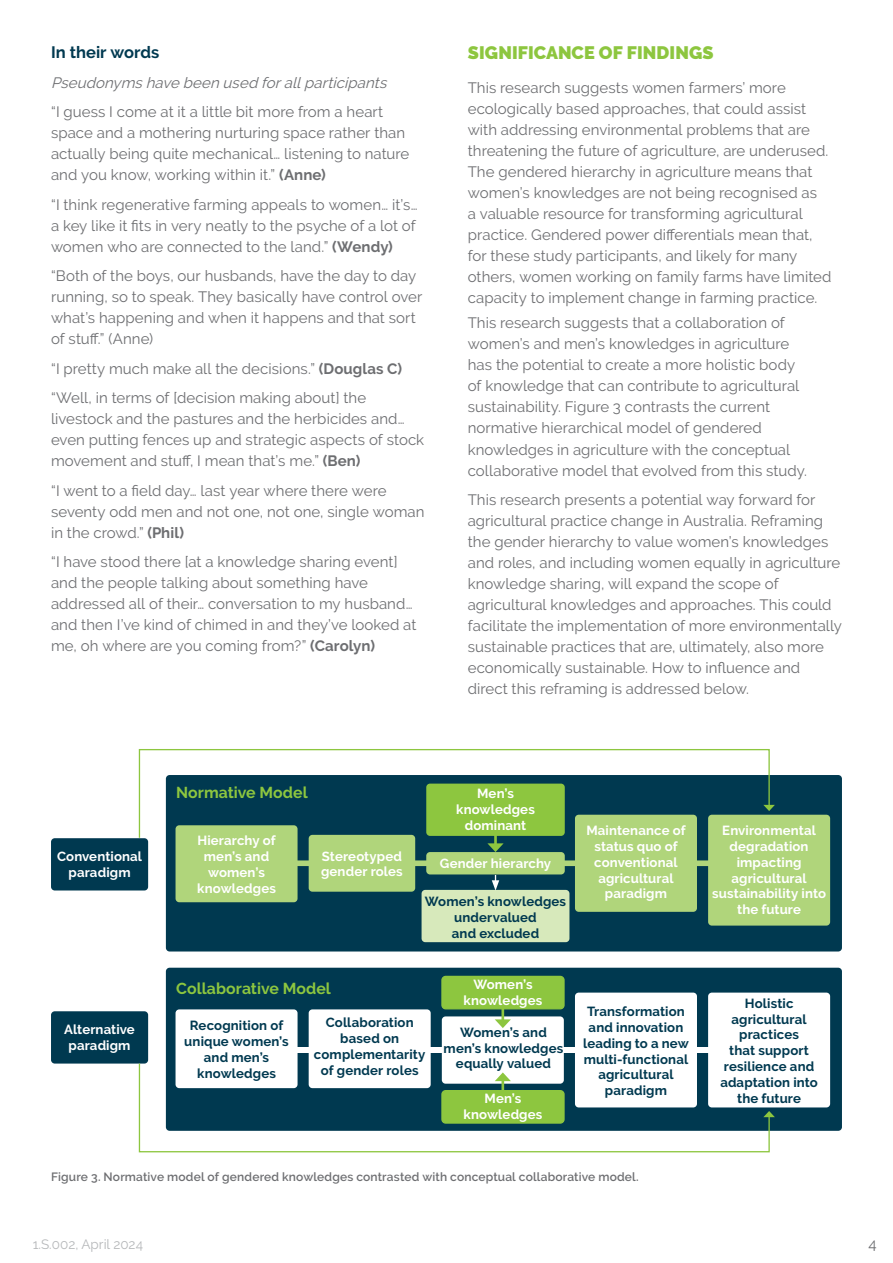
<style>
.page{position:relative;width:893px;height:1263px;background:#fff}
.page>*{position:absolute;margin:0;border:0;box-sizing:border-box;transform-origin:0 0}
.t1{font:900 18px "Raleway";letter-spacing:.005em;color:#8dc63f}
.t2{font:700 16.5px "Raleway";color:#003950}
.t3{font:700 15.75px "Raleway";letter-spacing:.005em;color:#8dc63f}
.t4{font:15px/21px "Raleway";letter-spacing:.005em;color:#6d6e71}
.t5{font:italic 15px "Raleway";color:#6d6e71}
.t6{font:13.5px "Raleway";color:#b6b8ba}
.t7{font:700 13.2px/15.8px "Raleway";letter-spacing:.01em;color:#003950;text-align:center}
.t8{font:700 13.2px/15.8px "Raleway";letter-spacing:.01em;color:#fff;text-align:center}
.t9{font:600 12px "Raleway";letter-spacing:.01em;color:#6d6e71}
.s1{font-weight:700}
</style>
<div class="page">
<div style="left:51px;top:838px;width:97px;height:52px;background:#003950;border-radius:4px"></div>
<div style="left:51px;top:1011px;width:97px;height:52px;background:#003950;border-radius:4px"></div>
<div style="left:166px;top:775px;width:676px;height:176px;background:#003950;border-radius:4px"></div>
<div style="left:176px;top:825px;width:122px;height:77px;background:#b0d57b;border-radius:4px"></div>
<div style="left:280px;top:860px;width:448px;height:6px;background:#b0d57b;border-radius:3px"></div>
<div style="left:309px;top:835px;width:106px;height:57px;background:#b0d57b;border-radius:4px"></div>
<div style="left:426px;top:852px;width:139px;height:22px;background:#b0d57b;border-radius:4px"></div>
<div style="left:422px;top:890px;width:147px;height:52px;background:#d7e9bb;border-radius:4px"></div>
<div style="left:575px;top:815px;width:122px;height:97px;background:#b0d57b;border-radius:4px"></div>
<div style="left:708px;top:815px;width:122px;height:110px;background:#b0d57b;border-radius:4px"></div>
<div style="left:166px;top:968px;width:676px;height:163px;background:#003950;border-radius:4px"></div>
<div style="left:176px;top:1009px;width:122px;height:79px;background:#fff;border-radius:4px"></div>
<div style="left:296px;top:1047px;width:447px;height:5px;background:#fff"></div>
<div style="left:309px;top:1009px;width:122px;height:79px;background:#fff;border-radius:4px"></div>
<div style="left:442px;top:1016px;width:122px;height:68px;background:#fff;border-radius:4px"></div>
<div style="left:442px;top:976px;width:122px;height:33px;background:#8dc63f;border-radius:4px"></div>
<div style="left:441px;top:976px;width:124px;height:33px;border:1px solid #8dc63f;border-radius:4px"></div>
<div style="left:575px;top:992px;width:122px;height:115px;background:#fff;border-radius:4px"></div>
<div style="left:708px;top:992px;width:122px;height:115px;background:#fff;border-radius:4px"></div>
<hr style="left:494px;top:830px;width:3px;height:16px;background:#8dc63f">
<svg style="left:487px;top:843px;width:17px;height:9px"></svg>
<svg style="left:492px;top:875px;width:7px;height:15px"></svg>
<hr style="left:501px;top:1006px;width:3px;height:16px;background:#8dc63f">
<svg style="left:495px;top:1019px;width:16px;height:9px"></svg>
<svg style="left:138px;top:1062px;width:632px;height:91px"></svg>
<svg style="left:763px;top:1111px;width:12px;height:6px"></svg>
<svg style="left:138px;top:749px;width:632px;height:90px"></svg>
<svg style="left:763px;top:805px;width:12px;height:6px"></svg>
<p class="t2" style="left:51px;top:43px;width:110px">In their words</p>
<p class="t5" style="left:51px;top:74px;width:341px">Pseudonymshave been used forallparticipants</p>
<p class="t4" style="left:51px;top:101px;width:360px">“I guess I come at it a little bit more from a heart space and a mothering nurturing space rather than actually being quite mechanical… listening to nature and you know, working within it.” <span class="s1">(Anne)</span></p>
<p class="t4" style="left:51px;top:194px;width:368px">“I think regenerative farming appeals to women… it’s… a key like it fits in very neatly to the psyche of a lot of women who are connected to the land.” <span class="s1">(Wendy)</span></p>
<p class="t4" style="left:51px;top:265px;width:373px">“Both of the boys, our husbands, have the day to day running, so to speak. They basically have control over what’s happening and when it happens and that sort of stuff.” (Anne)</p>
<p class="t4" style="left:51px;top:353px;width:353px;line-height:29.5px">“I pretty much make all the decisions.” <span class="s1">(Douglas C) </span>“Well, in terms of [decision making about] the</p>
<p class="t4" style="left:51px;top:408px;width:375px">livestock and the pastures and the herbicides and… even putting fences up and strategic aspects of stock movement and stuff, I mean that’s me.” <span class="s1">(Ben)</span></p>
<p class="t4" style="left:51px;top:480px;width:375px">“I went to a field day… last year where there were seventy odd men and not one, not one, single woman in the crowd.” <span class="s1">(Phil)</span></p>
<p class="t4" style="left:51px;top:551px;width:367px">“I have stood there [at a knowledge sharing event] and the people talking about something have addressed all of their… conversation to my husband… and then I’ve kind of chimed in and they’ve looked at me, oh where are you coming from?” <span class="s1">(Carolyn)</span></p>
<p class="t1" style="left:468px;top:43px;width:247px">SIGNIFICANCE OF FINDINGS</p>
<p class="t4" style="left:468px;top:77px;width:365px">This research suggests women farmers’ more ecologically based approaches, that could assist with addressing environmental problems that are threatening the future of agriculture, are underused.<br>The gendered hierarchy in agriculture means that women’s knowledges are not being recognised as<br>a valuable resource for transforming agricultural practice. Gendered power differentials mean that, for these study participants, and likely for many others, women working on family farms have limited capacity to implement change in farming practice.</p>
<p class="t4" style="left:468px;top:313px;width:341px">This research suggests that a collaboration of women’s and men’s knowledges in agriculture has the potential to create a more holistic body of knowledge that can contribute to agricultural sustainability. Figure 3 contrasts the current normative hierarchical model of gendered knowledges in agriculture with the conceptual collaborative model that evolved from this study.</p>
<p class="t4" style="left:468px;top:489px;width:376px">This research presents a potential way forward for agricultural practice change in Australia. Reframing the gender hierarchy to value women’s knowledges and roles, and including women equally in agriculture knowledge sharing, will expand the scope of agricultural knowledges and approaches. This could facilitate the implementation of more environmentally sustainable practices that are, ultimately, also more economically sustainable. How to influence and direct this reframing is addressed below.</p>
<p class="t8" style="left:57px;top:849px;width:87px">Conventional paradigm</p>
<p class="t8" style="left:64px;top:1022px;width:72px">Alternative paradigm</p>
<p class="t3" style="left:176px;top:784px;width:133px">Normative Model</p>
<p class="t8" style="left:197px;top:833px;width:80px">Hierarchy of men’s and women’s knowledges</p>
<p class="t8" style="left:456px;top:786px;width:80px">Men’s knowledges dominant</p>
<p class="t8" style="left:321px;top:848px;width:83px;text-align:left">Stereotyped gender roles</p>
<p class="t8" style="left:440px;top:855px;width:113px">Gender hierarchy</p>
<p class="t7" style="left:425px;top:894px;width:143px">Women’s knowledges undervalued<br>and excluded</p>
<p class="t8" style="left:586px;top:823px;width:101px">Maintenance of status quo of conventional agricultural paradigm</p>
<p class="t8" style="left:712px;top:823px;width:115px">Environmental degradation impacting agricultural sustainability into the future</p>
<p class="t8" style="left:464px;top:976px;width:80px">Women’s knowledges</p>
<p class="t3" style="left:176px;top:980px;width:156px">Collaborative Model</p>
<p class="t7" style="left:314px;top:1015px;width:113px">Collaboration based on complementarity of gender roles</p>
<p class="t7" style="left:444px;top:1024px;width:121px">Women’s and men’s knowledges equally valued</p>
<p class="t7" style="left:583px;top:1004px;width:107px">Transformation and innovation leading to a new multi-functional agricultural paradigm</p>
<p class="t7" style="left:720px;top:995px;width:99px">Holistic agricultural practices<br>that support resilience and adaptation into</p>
<p class="t7" style="left:184px;top:1018px;width:106px">Recognition of unique women’s and men’s knowledges</p>
<p class="t8" style="left:484px;top:1090px;width:38px">Men’s</p>
<p class="t7" style="left:737px;top:1090px;width:65px">the future</p>
<p class="t8" style="left:464px;top:1106px;width:80px">knowledges</p>
<p class="t9" style="left:51px;top:1170px;width:589px">Figure 3. Normative model of gendered knowledges contrasted with conceptual collaborative model.</p>
<p class="t6" style="left:33px;top:1236px;width:112px">1.S.002, April 2024</p>
<p class="t4" style="left:868px;top:1233px;width:10px">4</p>
</div>
